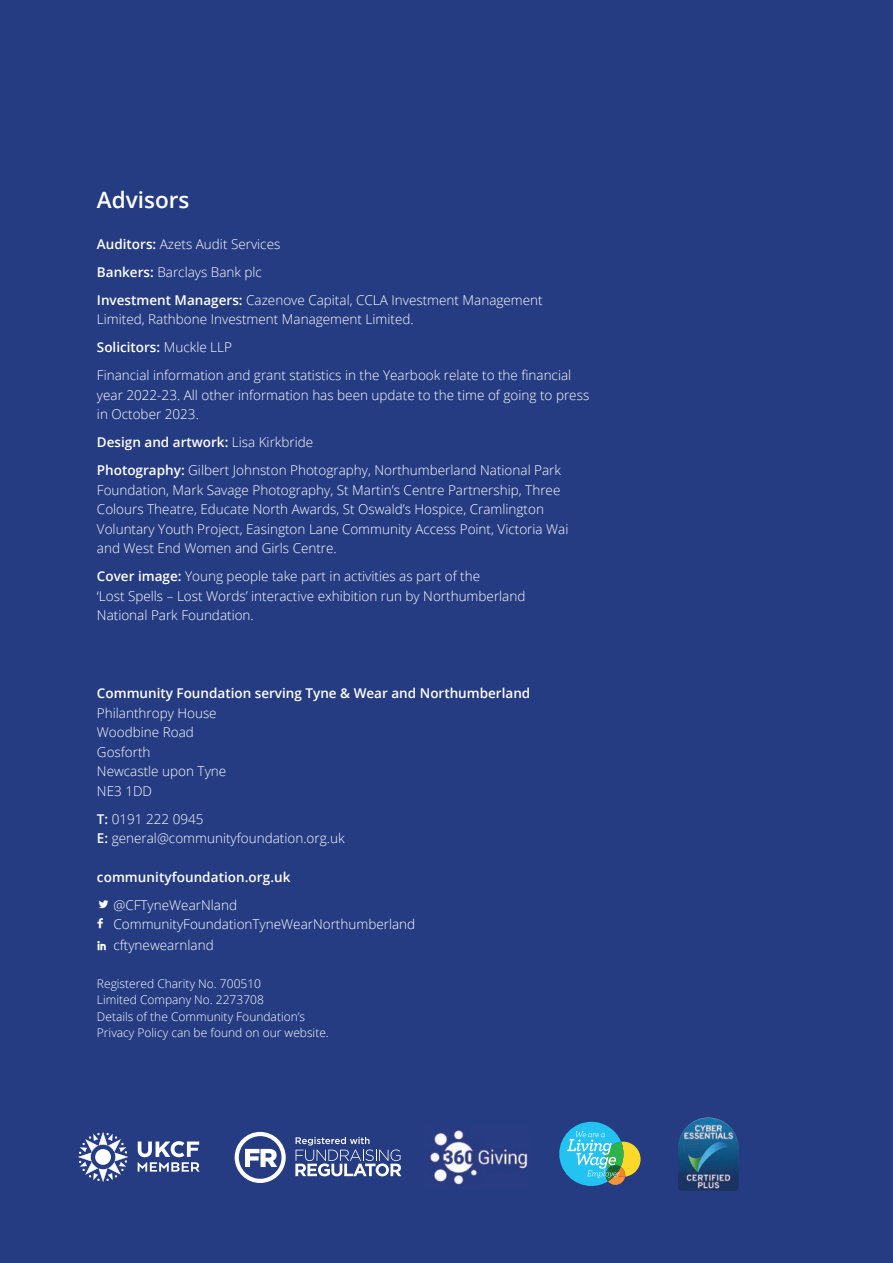
<style>
.page{position:relative;width:893px;height:1263px;background:#263c82}
.page>*{position:absolute;margin:0;border:0;box-sizing:border-box;transform-origin:0 0}
.t1{font:600 22.5px "Open Sans";color:#fff}
.t2{font:300 13.5px/19.5px "Open Sans";color:#fff}
.t3{font:600 13.5px/28.2px "Open Sans";color:#fff}
.t4{font:300 12px/16.5px "Open Sans";color:#fff}
.s1{font-weight:600}
.s2{font-family:"Socialico";font-weight:400;font-size:16.5px}
.s3{font-weight:300}
</style>
<div class="page">
<svg style="left:235px;top:1132px;width:51px;height:51px"></svg>
<svg style="left:295px;top:1137px;width:106px;height:39px"></svg>
<img style="left:429px;top:1130px;width:99px;height:55px">
<svg style="left:559px;top:1122px;width:82px;height:64px"></svg>
<svg style="left:78px;top:1132px;width:50px;height:50px"></svg>
<svg style="left:138px;top:1141px;width:62px;height:30px"></svg>
<img style="left:678px;top:1117px;width:61px;height:74px">
<h1 class="t1" style="left:97px;top:184px;width:94px">Advisors</h1>
<p class="t2" style="left:97px;top:229px;width:447px;line-height:28px"><span class="s1">Auditors:</span> Azets Audit Services<br><span class="s1">Bankers:</span> Barclays Bank plc<br><span class="s1">Investment Managers:</span> Cazenove Capital, CCLA Investment Management</p>
<p class="t2" style="left:97px;top:305px;width:476px;line-height:28px">Limited, Rathbone Investment Management Limited.<br><span class="s1">Solicitors:</span> Muckle LLP<br>Financial information and grant statistics in the Yearbook relate to the financial</p>
<p class="t2" style="left:97px;top:385px;width:494px">year 2022-23. All other information has been update to the time of going to press in October 2023.</p>
<p class="t2" style="left:97px;top:428px;width:466px;line-height:28px"><span class="s1">Design and artwork:</span> Lisa Kirkbride<br><span class="s1">Photography:</span> Gilbert Johnston Photography, Northumberland National Park</p>
<p class="t2" style="left:97px;top:480px;width:473px">Foundation, Mark Savage Photography, St Martin’s Centre Partnership, Three Colours Theatre, Educate North Awards, St Oswald’s Hospice, Cramlington Voluntary Youth Project, Easington Lane Community Access Point, Victoria Wai and West End Women and Girls Centre.</p>
<p class="t2" style="left:97px;top:566px;width:430px"><span class="s1">Cover image:</span> Young people take part in activities as part of the<br>‘Lost Spells – Lost Words’ interactive exhibition run by Northumberland<br>National Park Foundation.</p>
<p class="t3" style="left:97px;top:679px;width:435px">Community Foundation serving Tyne &amp; Wear and Northumberland</p>
<p class="t2" style="left:97px;top:703px;width:131px">Philanthropy House<br>Woodbine Road<br>Gosforth<br>Newcastle upon Tyne<br>NE3 1DD</p>
<p class="t2" style="left:97px;top:809px;width:249px"><span class="s1">T:</span> 0191 222 0945<br><span class="s1">E:</span> general@communityfoundation.org.uk</p>
<p class="t3" style="left:97px;top:862px;width:195px">communityfoundation.org.uk<br><span class="s2">L</span> <span class="s3">@CFTyneWearNland</span></p>
<p class="t2" style="left:97px;top:913px;width:320px;line-height:21px"><span class="s2">F</span> CommunityFoundationTyneWearNorthumberland<br><span class="s2">I</span> cftynewearnland</p>
<p class="t4" style="left:97px;top:975px;width:233px">Registered Charity No. 700510<br>Limited Company No. 2273708<br>Details of the Community Foundation’s Privacy Policy can be found on our website.</p>
</div>
